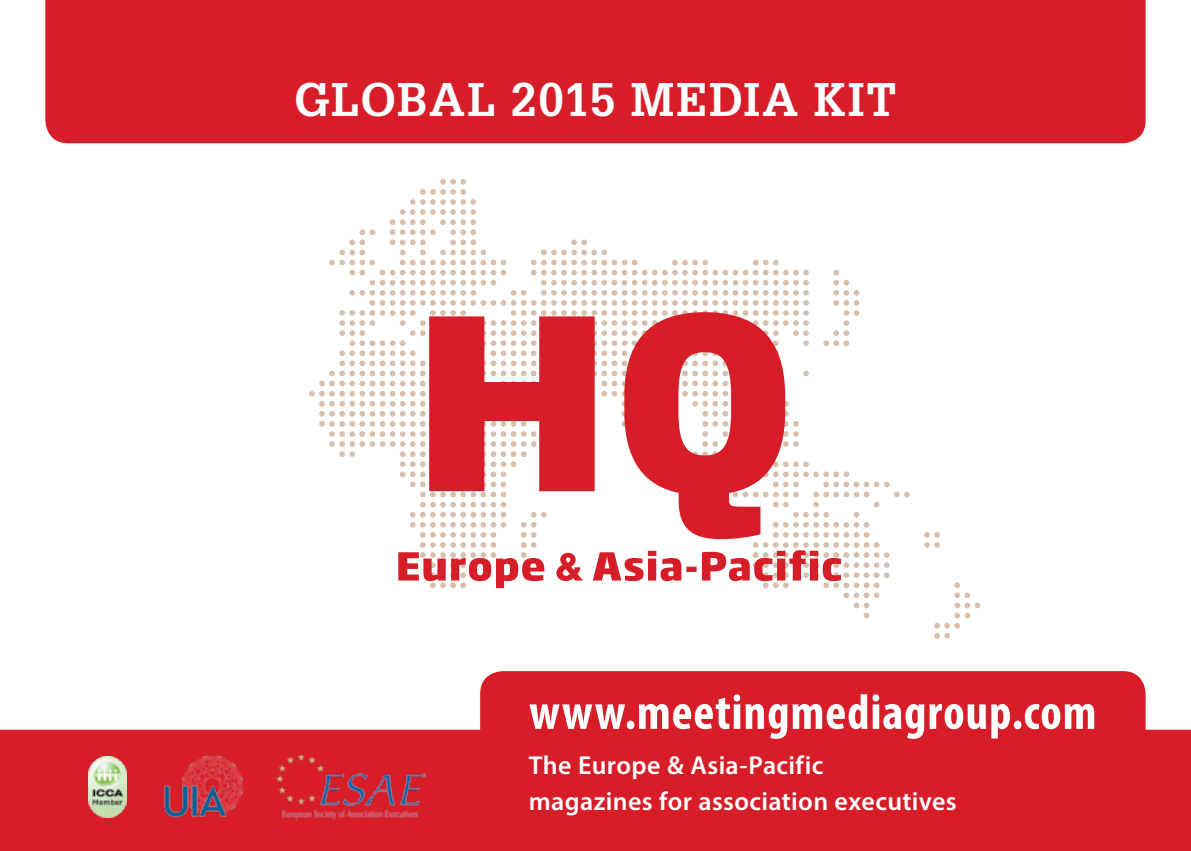
<style>
.page{position:relative;width:1191px;height:851px;background:#fff}
.page>*{position:absolute;margin:0;border:0;box-sizing:border-box;transform-origin:0 0}
.t1{font:700 condensed 50px "Myriad Pro";letter-spacing:.015em;color:#fff}
.t2{font:700 46px "Glypha LT";letter-spacing:.03em;color:#fff}
.t3{font:600 26px/36px "Myriad Pro";letter-spacing:.015em;color:#fff}
</style>
<div class="page">
<div style="left:45px;top:0;width:1100px;height:143px;background:#d71d27"></div>
<div style="left:0;top:729px;width:1191px;height:121px;background:#d71d27"></div>
<div style="left:480px;top:671px;width:665px;height:179px;background:#d71d27"></div>
<svg style="left:934px;top:582px;width:46px;height:56px"></svg>
<svg style="left:924px;top:532px;width:16px;height:15px"></svg>
<svg style="left:309px;top:179px;width:600px;height:439px"></svg>
<img style="left:88px;top:756px;width:38px;height:61px">
<img style="left:276px;top:752px;width:149px;height:68px">
<img style="left:158px;top:754px;width:89px;height:66px">
<h2 class="t2" style="left:294px;top:71px;width:604px">GLOBAL 2015 MEDIA KIT</h2>
<h1 class="t1" style="left:529px;top:680px;width:569px">www.meetingmediagroup.com</h1>
<p class="t3" style="left:529px;top:746px;width:429px">The Europe &amp; Asia-Pacific<br>magazines for association executives</p>
</div>
